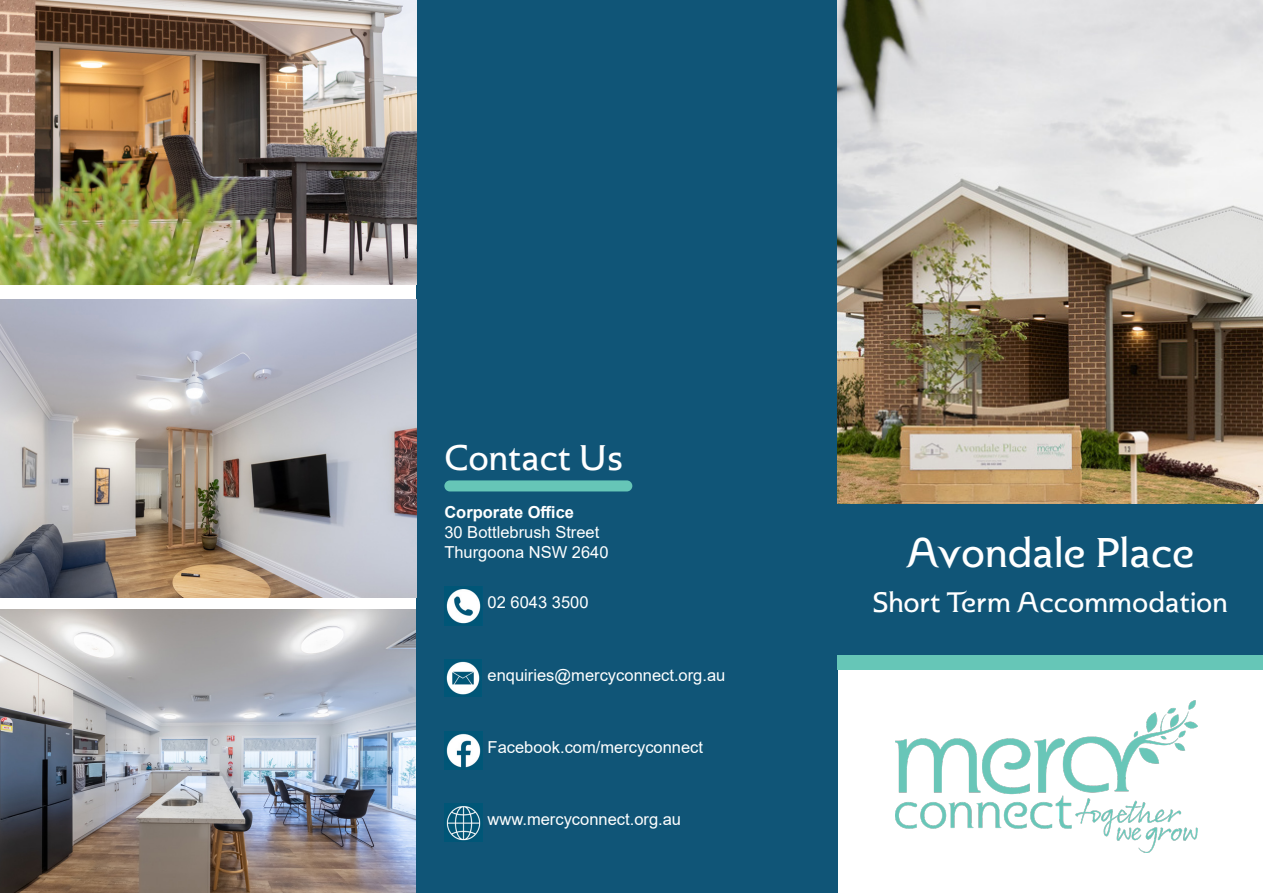
<style>
.page{position:relative;width:1263px;height:893px;background:#fff}
.page>*{position:absolute;margin:0;border:0;box-sizing:border-box;transform-origin:0 0}
.t1{font:42px "Plastilin";color:#fff}
.t2{font:36px "Plastilin";color:#fff}
.t3{font:28.5px "Plastilin";color:#fff}
.t4{font:16.5px "Arial";color:#fff}
.t5{font:700 16.5px "Arial";color:#fff}
</style>
<div class="page">
<img style="left:0;top:610px;width:417px;height:283px">
<div style="left:417px;top:0;width:421px;height:893px;background:#105577"></div>
<div style="left:838px;top:503px;width:425px;height:159px;background:#105577"></div>
<div style="left:838px;top:655px;width:425px;height:14px;background:#66c6b7"></div>
<img style="left:896px;top:700px;width:302px;height:153px">
<img style="left:838px;top:0;width:425px;height:503px">
<img style="left:0;top:0;width:417px;height:285px">
<div style="left:444px;top:480px;width:188px;height:11px;background:#66c6b7;border-radius:6px"></div>
<img style="left:444px;top:659px;width:38px;height:38px">
<img style="left:444px;top:731px;width:39px;height:39px">
<img style="left:444px;top:587px;width:39px;height:38px">
<img style="left:444px;top:803px;width:39px;height:39px">
<img style="left:0;top:299px;width:417px;height:298px">
<p class="t2" style="left:444px;top:436px;width:180px">Contact Us</p>
<p class="t5" style="left:444px;top:501px;width:131px">Corporate Office</p>
<p class="t4" style="left:444px;top:521px;width:157px">30 Bottlebrush Street</p>
<p class="t4" style="left:444px;top:540px;width:166px">Thurgoona NSW 2640</p>
<p class="t4" style="left:488px;top:591px;width:102px">02 6043 3500</p>
<p class="t4" style="left:488px;top:663px;width:239px">enquiries@mercyconnect.org.au</p>
<p class="t4" style="left:488px;top:736px;width:217px">Facebook.com/mercyconnect</p>
<p class="t4" style="left:488px;top:808px;width:195px">www.mercyconnect.org.au</p>
<p class="t1" style="left:906px;top:528px;width:290px">Avondale Place</p>
<p class="t3" style="left:873px;top:585px;width:357px">Short Term Accommodation</p>
</div>
